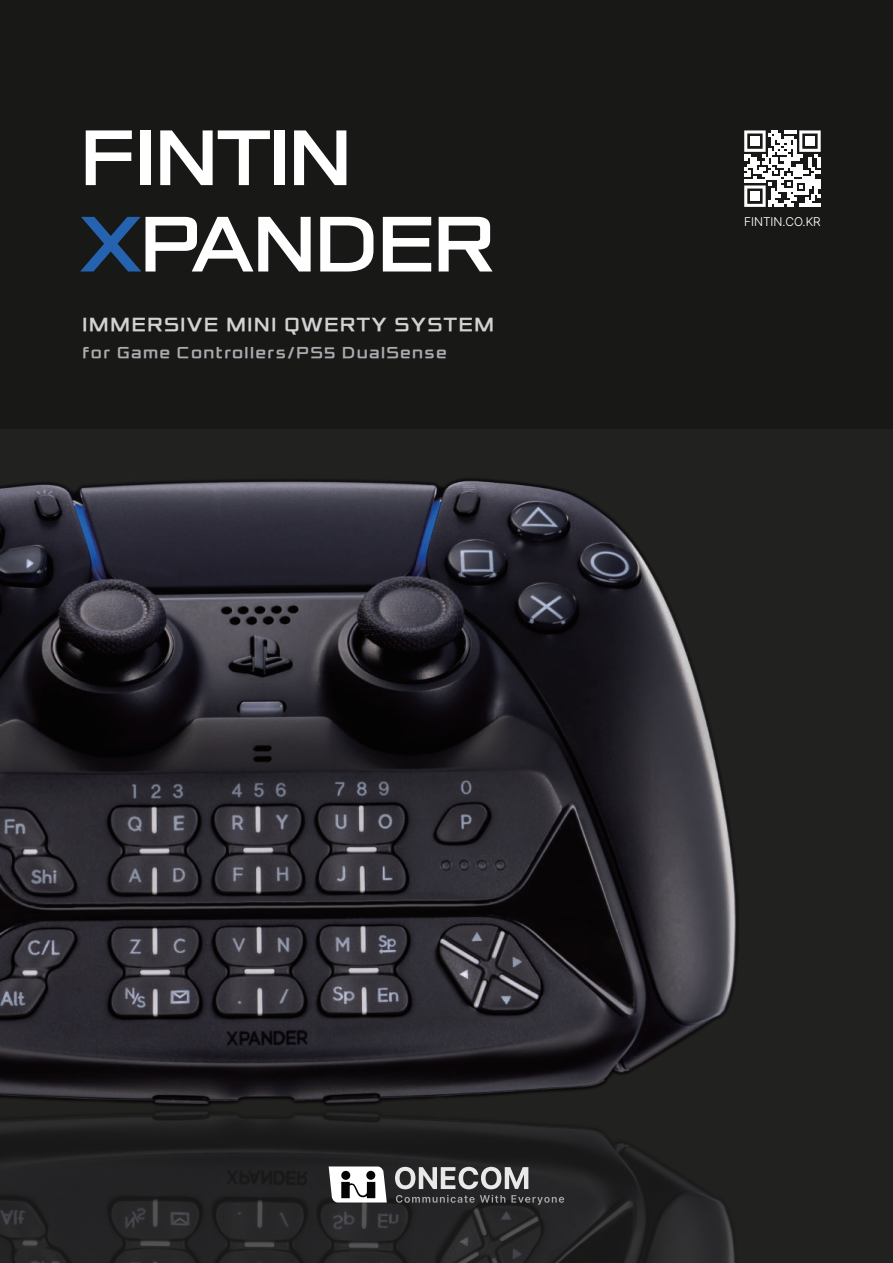
<style>
.page{position:relative;width:893px;height:1263px;background:#212120}
.page>*{position:absolute;margin:0;border:0;box-sizing:border-box;transform-origin:0 0}
.t1{font:72px/86.4px "KIMM Bold";color:#fff}
.t2{font:18px "KIMM Bold";letter-spacing:.1em;color:#d2d2d3}
.t3{font:15px "KIMM Bold";letter-spacing:.1em;color:#a9abae}
.t4{font:12.45px "Pretendard Variable";color:#fff}
.s1{color:#2562af}
</style>
<div class="page">
<img style="left:0;top:1119px;width:735px;height:144px">
<img style="left:0;top:478px;width:738px;height:641px">
<div style="left:0;top:0;width:893px;height:429px;background:#181817"></div>
<svg style="left:395px;top:1167px;width:133px;height:22px"></svg>
<svg style="left:396px;top:1195px;width:109px;height:8px"></svg>
<svg style="left:511px;top:1195px;width:53px;height:10px"></svg>
<svg style="left:329px;top:1166px;width:58px;height:36px"></svg>
<svg style="left:744px;top:130px;width:77px;height:77px"></svg>
<h1 class="t1" style="left:81px;top:117px;width:414px">FINTIN<br><span class="s1">X</span>PANDER</h1>
<p class="t2" style="left:83px;top:315px;width:413px">IMMERSIVE MINI QWERTY SYSTEM</p>
<p class="t3" style="left:83px;top:344px;width:365px">for Game Controllers/PS5 DualSense</p>
<p class="t4" style="left:744px;top:212px;width:78px">FINTIN.CO.KR</p>
</div>
